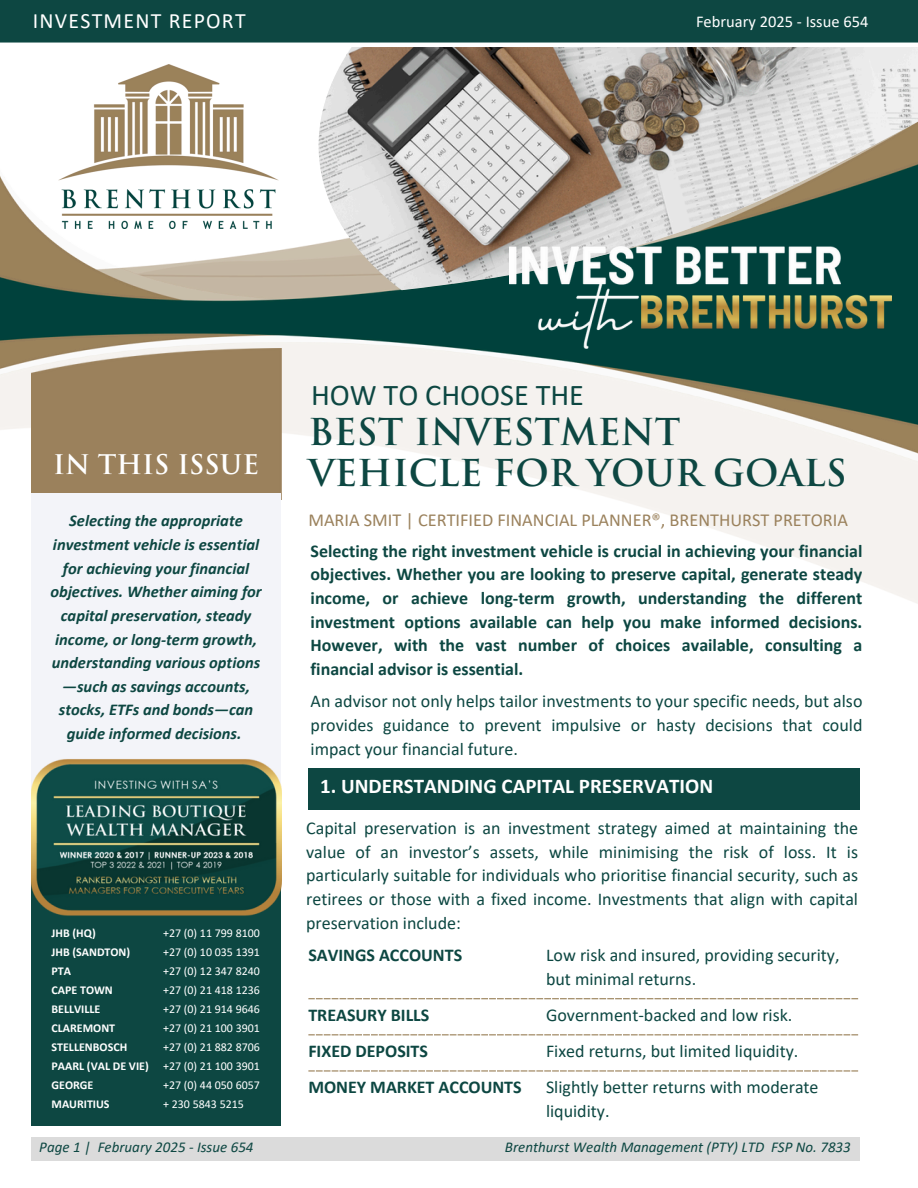
<style>
.page{position:relative;width:918px;height:1188px;background:#fff}
.page>*{position:absolute;margin:0;border:0;box-sizing:border-box;transform-origin:0 0}
.t1{font:700 36.15px/41.7px "Trajan Pro";color:#0d4742}
.t2{font:30.3px "Calibri";color:#0d4742}
.t3{font:700 26.4px "Trajan Pro";color:#fff}
.t4{font:21.9px "Calibri";letter-spacing:.055em;color:#fff}
.t5{font:700 21px "Calibri";color:#fff}
.t6{font:18.3px "Calibri";color:#9b825d}
.t7{font:18px/23.7px "Calibri";color:#0d4742;text-align:justify}
.t8{font:700 18px/23.7px "Calibri";color:#0d4742;text-align:justify}
.t9{font:italic 700 16.5px/23.7px "Calibri";color:#0d4742;text-align:center}
.t10{font:16.5px "Calibri";color:#fff}
.t11{font:italic 15px "Calibri";color:#0d4742}
.t12{font:12px "Calibri";color:#fff}
.t13{font:700 12px "Calibri";color:#fff}
</style>
<div class="page">
<img style="left:0;top:64px;width:918px;height:540px">
<img style="left:319px;top:47px;width:599px;height:243px">
<img style="left:59px;top:65px;width:219px;height:164px">
<div style="left:31px;top:349px;width:250px;height:144px;background:#9b815c"></div>
<div style="left:31px;top:493px;width:250px;height:633px;background:#f3f4f9"></div>
<div style="left:31px;top:1138px;width:829px;height:23px;background:#dbdbdb"></div>
<div style="left:31px;top:843px;width:250px;height:283px;background:#0d4742"></div>
<img style="left:31px;top:759px;width:250px;height:157px">
<img style="left:509px;top:246px;width:383px;height:103px">
<div style="left:0;top:0;width:918px;height:43px;background:#0d4742"></div>
<div style="left:308px;top:768px;width:552px;height:41px;background:#0d4742"></div>
<svg style="left:308px;top:998px;width:550px;height:1px"></svg>
<svg style="left:308px;top:1034px;width:550px;height:1px"></svg>
<svg style="left:308px;top:1070px;width:550px;height:2px"></svg>
<p class="t4" style="left:33px;top:11px;width:214px">INVESTMENT REPORT</p>
<p class="t10" style="left:696px;top:14px;width:174px">February 2025 - Issue 654</p>
<p class="t3" style="left:53px;top:455px;width:207px">IN THIS ISSUE</p>
<p class="t9" style="left:50px;top:510px;width:213px">Selecting the appropriate investment vehicle is essential for achieving your financial objectives. Whether aiming for capital preservation, steady income, or long-term growth, understanding various options —such as savings accounts, stocks, ETFs and bonds—can guide informed decisions.</p>
<p class="t2" style="left:311px;top:382px;width:274px">HOW TO CHOOSE THE</p>
<p class="t1" style="left:308px;top:415px;width:540px">BEST INVESTMENT<br>VEHICLE FOR YOUR GOALS</p>
<p class="t6" style="left:308px;top:513px;width:541px">MARIA SMIT | CERTIFIED FINANCIAL PLANNER®, BRENTHURST PRETORIA</p>
<p class="t8" style="left:311px;top:540px;width:553px">Selecting the right investment vehicle is crucial in achieving your financial objectives. Whether you are looking to preserve capital, generate steady income, or achieve long-term growth, understanding the different investment options available can help you make informed decisions.<br>However, with the vast number of choices available, consulting a financial advisor is essential.</p>
<p class="t7" style="left:311px;top:691px;width:553px">An advisor not only helps tailor investments to your specific needs, but also provides guidance to prevent impulsive or hasty decisions that could impact your financial future.</p>
<p class="t5" style="left:320px;top:777px;width:395px">1. UNDERSTANDING CAPITAL PRESERVATION</p>
<p class="t7" style="left:306px;top:818px;width:553px">Capital preservation is an investment strategy aimed at maintaining the value of an investor’s assets, while minimising the risk of loss. It is particularly suitable for individuals who prioritise financial security, such as retirees or those with a fixed income. Investments that align with capital preservation include:</p>
<p class="t13" style="left:52px;top:928px;width:46px">JHB (HQ)</p>
<h3 class="t13" style="left:52px;top:947px;width:80px">JHB (SANDTON)</h3>
<h2 class="t13" style="left:52px;top:966px;width:21px">PTA</h2>
<h1 class="t13" style="left:52px;top:985px;width:63px">CAPE TOWN</h1>
<p class="t13" style="left:52px;top:1004px;width:50px">BELLVILLE</p>
<p class="t13" style="left:52px;top:1023px;width:65px">CLAREMONT</p>
<p class="t13" style="left:52px;top:1042px;width:77px">STELLENBOSCH</p>
<p class="t13" style="left:52px;top:1061px;width:99px">PAARL (VAL DE VIE)</p>
<p class="t13" style="left:52px;top:1080px;width:43px">GEORGE</p>
<p class="t13" style="left:52px;top:1099px;width:60px">MAURITIUS</p>
<p class="t12" style="left:163px;top:928px;width:98px">+27 (0) 11 799 8100</p>
<p class="t12" style="left:163px;top:947px;width:98px">+27 (0) 10 035 1391</p>
<p class="t12" style="left:163px;top:966px;width:98px">+27 (0) 12 347 8240</p>
<p class="t12" style="left:163px;top:985px;width:98px">+27 (0) 21 418 1236</p>
<p class="t12" style="left:163px;top:1004px;width:98px">+27 (0) 21 914 9646</p>
<p class="t12" style="left:163px;top:1023px;width:98px">+27 (0) 21 100 3901</p>
<p class="t12" style="left:163px;top:1042px;width:98px">+27 (0) 21 882 8706</p>
<p class="t12" style="left:163px;top:1061px;width:98px">+27 (0) 21 100 3901</p>
<p class="t12" style="left:163px;top:1080px;width:98px">+27 (0) 44 050 6057</p>
<p class="t12" style="left:163px;top:1099px;width:82px">+ 230 5843 5215</p>
<p class="t11" style="left:39px;top:1141px;width:216px">Page 1 | February 2025 - Issue 654</p>
<p class="t11" style="left:505px;top:1141px;width:347px">Brenthurst Wealth Management (PTY) LTD FSP No. 7833</p>
<p class="t8" style="left:308px;top:945px;width:155px">SAVINGS ACCOUNTS</p>
<p class="t7" style="left:546px;top:945px;width:295px">Low risk and insured, providing security, but minimal returns.</p>
<h4 class="t8" style="left:308px;top:1004px;width:122px">TREASURY BILLS</h4>
<p class="t7" style="left:546px;top:1004px;width:248px">Government-backed and low risk.</p>
<h6 class="t8" style="left:308px;top:1040px;width:121px">FIXED DEPOSITS</h6>
<p class="t7" style="left:546px;top:1040px;width:254px">Fixed returns, but limited liquidity.</p>
<p class="t8" style="left:308px;top:1077px;width:215px">MONEY MARKET ACCOUNTS</p>
<h6 class="t7" style="left:546px;top:1077px;width:274px">Slightly better returns with moderate liquidity.</h6>
</div>
